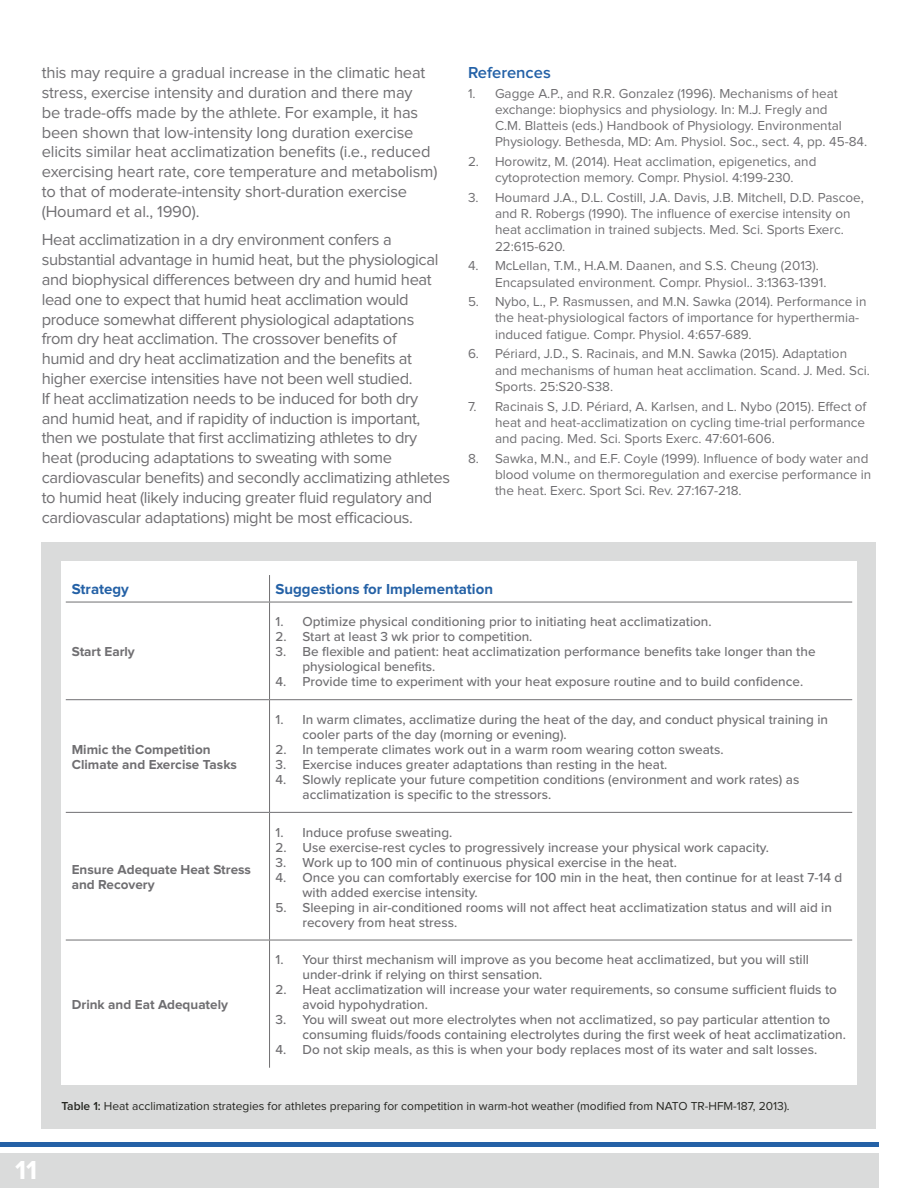
<style>
.page{position:relative;width:918px;height:1188px;background:#fff}
.page>*{position:absolute;margin:0;border:0;box-sizing:border-box;transform-origin:0 0}
.t1{font:700 27px "Proxima Nova";color:#fff}
.Body_Text{font:16.5px/19.8px "Proxima Nova";letter-spacing:-.025em;color:#706f72}
.t2{font:600 16.5px "Proxima Nova";color:#2361a7}
.t3{font:700 15px "Proxima Nova";color:#2461a6}
.t4{font:500 13.5px/15px "Proxima Nova";color:#706f72}
.t5{font:13.5px/16.2px "Proxima Nova";color:#706f72}
.t6{font:700 13.5px/15px "Proxima Nova";color:#706f72}
.Image_Caption{font:12px "Proxima Nova";color:#252621}
.s1{font-weight:600}
</style>
<div class="page">
<div style="left:0;top:1153px;width:878px;height:35px;background:#dadbdb"></div>
<hr style="left:0;top:1143px;width:878px;height:4px;background:#2461a6">
<div style="left:42px;top:543px;width:834px;height:586px;background:#dadbdb"></div>
<div style="left:61px;top:562px;width:796px;height:523px;background:#fff"></div>
<svg style="left:66px;top:700px;width:786px;height:240px"></svg>
<svg style="left:66px;top:575px;width:786px;height:27px"></svg>
<hr style="left:66px;top:602px;width:204px;height:1px;background:#706f72">
<hr style="left:270px;top:602px;width:582px;height:1px;background:#706f72">
<hr style="left:269px;top:602px;width:1px;height:97px;background:#706f72">
<hr style="left:66px;top:699px;width:204px;height:1px;background:#706f72">
<hr style="left:270px;top:699px;width:582px;height:1px;background:#706f72">
<hr style="left:269px;top:700px;width:1px;height:112px;background:#706f72">
<hr style="left:66px;top:812px;width:204px;height:1px;background:#706f72">
<hr style="left:270px;top:812px;width:582px;height:1px;background:#706f72">
<hr style="left:269px;top:813px;width:1px;height:127px;background:#706f72">
<hr style="left:66px;top:940px;width:204px;height:1px;background:#706f72">
<hr style="left:270px;top:940px;width:582px;height:1px;background:#706f72">
<hr style="left:269px;top:940px;width:1px;height:128px;background:#706f72">
<p class="Body_Text" style="left:42px;top:63px;width:397px">this may require a gradual increase in the climatic heat stress, exercise intensity and duration and there may<br>be trade-offs made by the athlete. For example, it has been shown that low-intensity long duration exercise elicits similar heat acclimatization benefits (i.e., reduced exercising heart rate, core temperature and metabolism) to that of moderate-intensity short-duration exercise (Houmard et al., 1990).</p>
<p class="Body_Text" style="left:42px;top:230px;width:410px">Heat acclimatization in a dry environment confers a substantial advantage in humid heat, but the physiological and biophysical differences between dry and humid heat lead one to expect that humid heat acclimation would produce somewhat different physiological adaptations from dry heat acclimation. The crossover benefits of<br>humid and dry heat acclimatization and the benefits at higher exercise intensities have not been well studied.<br>If heat acclimatization needs to be induced for both dry<br>and humid heat, and if rapidity of induction is important, then we postulate that first acclimatizing athletes to dry heat (producing adaptations to sweating with some cardiovascular benefits) and secondly acclimatizing athletes to humid heat (likely inducing greater fluid regulatory and cardiovascular adaptations) might be most efficacious.</p>
<p class="t2" style="left:468px;top:63px;width:84px">References</p>
<p class="t5" style="left:495px;top:86px;width:374px;text-indent:-27px">1. Gagge A.P., and R.R. Gonzalez (1996). Mechanisms of heat exchange: biophysics and physiology. In: M.J. Fregly and<br>C.M. Blatteis (eds.) Handbook of Physiology. Environmental Physiology. Bethesda, MD: Am. Physiol. Soc., sect. 4, pp. 45-84.</p>
<p class="t5" style="left:468px;top:154px;width:350px;text-align:center">2. Horowitz, M. (2014). Heat acclimation, epigenetics, and cytoprotection memory. Compr. Physiol. 4:199-230.</p>
<p class="t5" style="left:495px;top:190px;width:370px;text-indent:-27px">3. Houmard J.A., D.L. Costill, J.A. Davis, J.B. Mitchell, D.D. Pascoe, and R. Robergs (1990). The influence of exercise intensity on heat acclimation in trained subjects. Med. Sci. Sports Exerc.<br>22:615-620.</p>
<p class="t5" style="left:495px;top:258px;width:333px;text-indent:-27px">4. McLellan, T.M., H.A.M. Daanen, and S.S. Cheung (2013).<br>Encapsulated environment. Compr. Physiol.. 3:1363-1391.</p>
<p class="t5" style="left:495px;top:294px;width:373px;text-indent:-27px">5. Nybo, L., P. Rasmussen, and M.N. Sawka (2014). Performance in the heat-physiological factors of importance for hyperthermia&shy;induced fatigue. Compr. Physiol. 4:657-689.</p>
<p class="t5" style="left:495px;top:346px;width:376px;text-indent:-27px">6. Périard, J.D., S. Racinais, and M.N. Sawka (2015). Adaptation and mechanisms of human heat acclimation. Scand. J. Med. Sci.<br>Sports. 25:S20-S38.</p>
<p class="t5" style="left:495px;top:398px;width:373px;text-align:justify;text-indent:-27px">7. Racinais S, J.D. Périard, A. Karlsen, and L. Nybo (2015). Effect of heat and heat-acclimatization on cycling time-trial performance and pacing. Med. Sci. Sports Exerc. 47:601-606.</p>
<p class="t5" style="left:495px;top:450px;width:378px;text-indent:-27px">8. Sawka, M.N., and E.F. Coyle (1999). Influence of body water and blood volume on thermoregulation and exercise performance in the heat. Exerc. Sport Sci. Rev. 27:167-218.</p>
<p class="t3" style="left:72px;top:581px;width:59px">Strategy</p>
<p class="t3" style="left:276px;top:581px;width:219px">Suggestions for Implementation</p>
<p class="t6" style="left:72px;top:645px;width:65px">Start Early</p>
<p class="t6" style="left:72px;top:742px;width:167px">Mimic the Competition<br>Climate and Exercise Tasks</p>
<p class="t6" style="left:72px;top:862px;width:181px">Ensure Adequate Heat Stress and Recovery</p>
<p class="t6" style="left:72px;top:998px;width:158px">Drink and Eat Adequately</p>
<p class="t4" style="left:276px;top:614px;width:438px">1. Optimize physical conditioning prior to initiating heat acclimatization.</p>
<p class="t4" style="left:276px;top:629px;width:258px">2. Start at least 3 wk prior to competition.</p>
<p class="t4" style="left:303px;top:644px;width:515px;text-indent:-27px">3. Be flexible and patient: heat acclimatization performance benefits take longer than the physiological benefits.</p>
<p class="t4" style="left:276px;top:674px;width:529px">4. Provide time to experiment with your heat exposure routine and to build confidence.</p>
<p class="t4" style="left:303px;top:711px;width:527px;text-indent:-27px">1. In warm climates, acclimatize during the heat of the day, and conduct physical training in cooler parts of the day (morning or evening).</p>
<p class="t4" style="left:276px;top:741px;width:450px">2. In temperate climates work out in a warm room wearing cotton sweats.</p>
<p class="t4" style="left:276px;top:756px;width:393px">3. Exercise induces greater adaptations than resting in the heat.</p>
<p class="t4" style="left:303px;top:771px;width:498px;text-indent:-27px">4. Slowly replicate your future competition conditions (environment and work rates) as acclimatization is specific to the stressors.</p>
<p class="t4" style="left:276px;top:824px;width:178px">1. Induce profuse sweating.</p>
<p class="t4" style="left:276px;top:839px;width:495px">2. Use exercise-rest cycles to progressively increase your physical work capacity.</p>
<p class="t4" style="left:276px;top:854px;width:403px">3. Work up to 100 min of continuous physical exercise in the heat.</p>
<p class="t4" style="left:303px;top:869px;width:541px;text-indent:-27px">4. Once you can comfortably exercise for 100 min in the heat, then continue for at least 7-14 d with added exercise intensity.</p>
<p class="t4" style="left:303px;top:899px;width:531px;text-indent:-27px">5. Sleeping in air-conditioned rooms will not affect heat acclimatization status and will aid in recovery from heat stress.</p>
<p class="t4" style="left:303px;top:952px;width:508px;text-indent:-27px">1. Your thirst mechanism will improve as you become heat acclimatized, but you will still under-drink if relying on thirst sensation.</p>
<p class="t4" style="left:303px;top:982px;width:536px;text-indent:-27px">2. Heat acclimatization will increase your water requirements, so consume sufficient fluids to avoid hypohydration.</p>
<p class="t4" style="left:303px;top:1012px;width:545px;text-indent:-27px">3. You will sweat out more electrolytes when not acclimatized, so pay particular attention to consuming fluids/foods containing electrolytes during the first week of heat acclimatization.</p>
<p class="t4" style="left:276px;top:1042px;width:543px">4. Do not skip meals, as this is when your body replaces most of its water and salt losses.</p>
<h1 class="t1" style="left:15px;top:1155px;width:24px">11</h1>
<p class="Image_Caption" style="left:61px;top:1099px;width:730px"><span class="s1">Table 1:</span> Heat acclimatization strategies for athletes preparing for competition in warm-hot weather (modified from NATO TR-HFM-187, 2013).</p>
</div>
